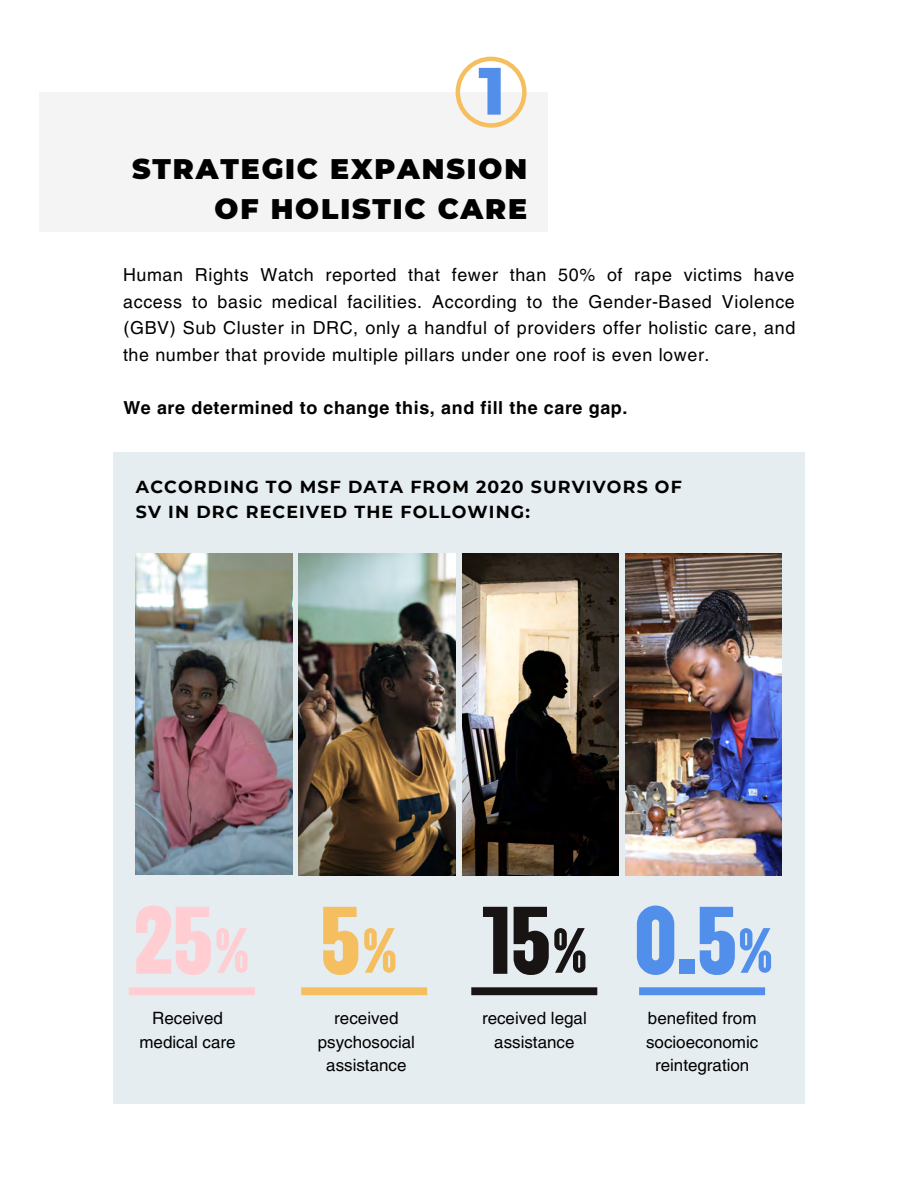
<style>
.page{position:relative;width:918px;height:1188px;background:#fff}
.page>*{position:absolute;margin:0;border:0;box-sizing:border-box;transform-origin:0 0}
.t1{font:115.5px "MARTIN";color:#528feb}
.t2{font:800 66.75px "Montserrat";color:#528feb}
.t3{font:900 28.2px/40.2px "Montserrat";letter-spacing:.065em;color:#000;text-align:right}
.t4{font:17.85px/26.4px "Helvetica LT Pro";letter-spacing:.035em;color:#000;text-align:justify}
.t5{font:700 17.85px "Helvetica LT Pro";letter-spacing:.035em;color:#000}
.t6{font:700 17.4px/24.3px "Montserrat";letter-spacing:.065em;color:#000}
.t7{font:16.95px/23.2px "Helvetica LT Pro";color:#000;text-align:center}
.s1{color:#ffcdd2}
.s2{font-size:76.95px;color:#ffcdd2}
.s3{color:#f5bf60}
.s4{font-size:76.95px;color:#f5bf60}
.s5{color:#191414}
.s6{font-size:76.95px;color:#191414}
.s7{font-size:76.95px}
</style>
<div class="page">
<div style="left:113px;top:452px;width:692px;height:652px;background:#e5edf1"></div>
<img style="left:136px;top:554px;width:156px;height:320px">
<img style="left:299px;top:554px;width:156px;height:321px">
<img style="left:462px;top:554px;width:156px;height:321px">
<img style="left:625px;top:554px;width:157px;height:321px">
<div style="left:129px;top:987px;width:126px;height:8px;background:#ffcdd2"></div>
<div style="left:301px;top:987px;width:126px;height:8px;background:#f5bf60"></div>
<div style="left:471px;top:987px;width:126px;height:8px;background:#191414"></div>
<div style="left:639px;top:987px;width:126px;height:8px;background:#528feb"></div>
<div style="left:39px;top:92px;width:509px;height:139px;background:#f4f4f4"></div>
<svg style="left:456px;top:57px;width:71px;height:71px"></svg>
<h2 class="t2" style="left:478px;top:50px;width:29px">1</h2>
<h3 class="t3" style="left:132px;top:149px;width:396px">STRATEGIC EXPANSION<br>OF HOLISTIC CARE</h3>
<p class="t4" style="left:123px;top:264px;width:674px">Human Rights Watch reported that fewer than 50% of rape victims have access to basic medical facilities. According to the Gender-Based Violence (GBV) Sub Cluster in DRC, only a handful of providers offer holistic care, and the number that provide multiple pillars under one roof is even lower.</p>
<p class="t5" style="left:123px;top:401px;width:506px">We are determined to change this, and fill the care gap.</p>
<p class="t6" style="left:136px;top:475px;width:548px">ACCORDING TO MSF DATA FROM 2020 SURVIVORS OF<br>SV IN DRC RECEIVED THE FOLLOWING:</p>
<h1 class="t1" style="left:134px;top:866px;width:640px"><span class="s1">25</span><span class="s2">%</span> <span class="s3">5</span><span class="s4">%</span> <span class="s5">15</span><span class="s6">%</span> 0.5<span class="s7">%</span></h1>
<p class="t7" style="left:139px;top:1008px;width:98px">Received medical care</p>
<p class="t7" style="left:318px;top:1008px;width:99px">received psychosocial assistance</p>
<p class="t7" style="left:482px;top:1008px;width:106px">received legal assistance</p>
<p class="t7" style="left:646px;top:1008px;width:114px">benefited from socioeconomic reintegration</p>
</div>
